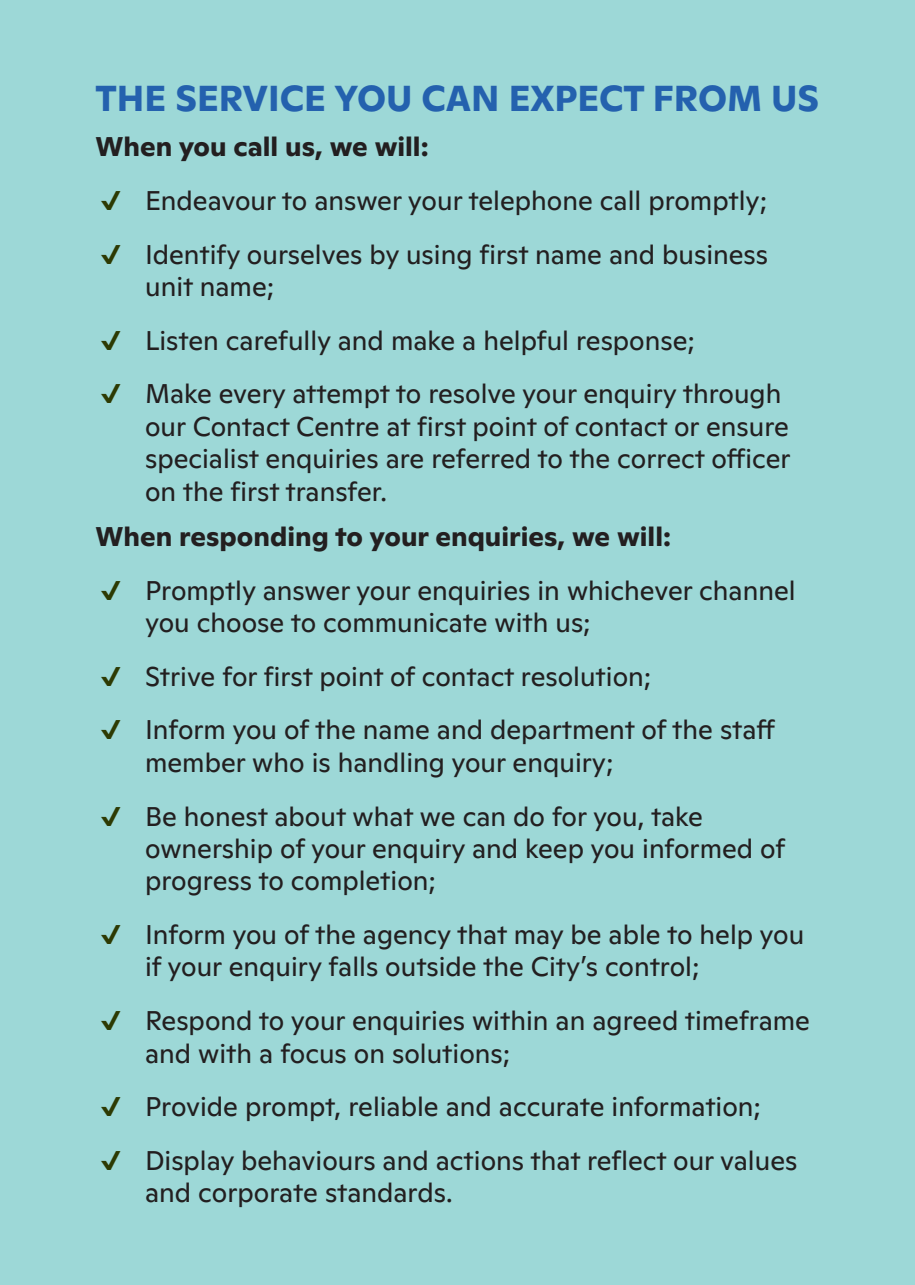
<style>
.page{position:relative;width:915px;height:1285px;background:#fff}
.page>*{position:absolute;margin:0;border:0;box-sizing:border-box;transform-origin:0 0}
.t1{font:700 36px "Ginto Normal";color:#2461ae}
.t2{font:27px/32.4px "Ginto Normal";color:#231f20}
.t3{font:700 27px "Ginto Normal";color:#231f20}
</style>
<div class="page">
<div style="left:0;top:0;width:914px;height:1284px;background:#9dd8d7"></div>
<p class="t1" style="left:96px;top:71px;width:725px">THE SERVICE YOU CAN EXPECT FROM US</p>
<p class="t3" style="left:96px;top:126px;width:334px">When you call us, we will:</p>
<p class="t2" style="left:145px;top:182px;width:623px">Endeavour to answer your telephone call promptly;</p>
<p class="t2" style="left:145px;top:236px;width:624px">Identify ourselves by using first name and business unit name;</p>
<p class="t2" style="left:145px;top:322px;width:551px">Listen carefully and make a helpful response;</p>
<p class="t2" style="left:145px;top:376px;width:646px">Make every attempt to resolve your enquiry through our Contact Centre at first point of contact or ensure specialist enquiries are referred to the correct officer on the first transfer.</p>
<p class="t3" style="left:96px;top:516px;width:577px">When responding to your enquiries, we will:</p>
<p class="t2" style="left:145px;top:572px;width:651px">Promptly answer your enquiries in whichever channel you choose to communicate with us;</p>
<p class="t2" style="left:145px;top:658px;width:507px">Strive for first point of contact resolution;</p>
<p class="t2" style="left:145px;top:711px;width:631px">Inform you of the name and department of the staff member who is handling your enquiry;</p>
<p class="t2" style="left:145px;top:797px;width:641px">Be honest about what we can do for you, take ownership of your enquiry and keep you informed of progress to completion;</p>
<p class="t2" style="left:145px;top:916px;width:660px">Inform you of the agency that may be able to help you if your enquiry falls outside the City’s control;</p>
<p class="t2" style="left:145px;top:1002px;width:666px">Respond to your enquiries within an agreed timeframe and with a focus on solutions;</p>
<p class="t2" style="left:145px;top:1088px;width:617px">Provide prompt, reliable and accurate information;</p>
<p class="t2" style="left:145px;top:1142px;width:653px">Display behaviours and actions that reflect our values and corporate standards.</p>
</div>
